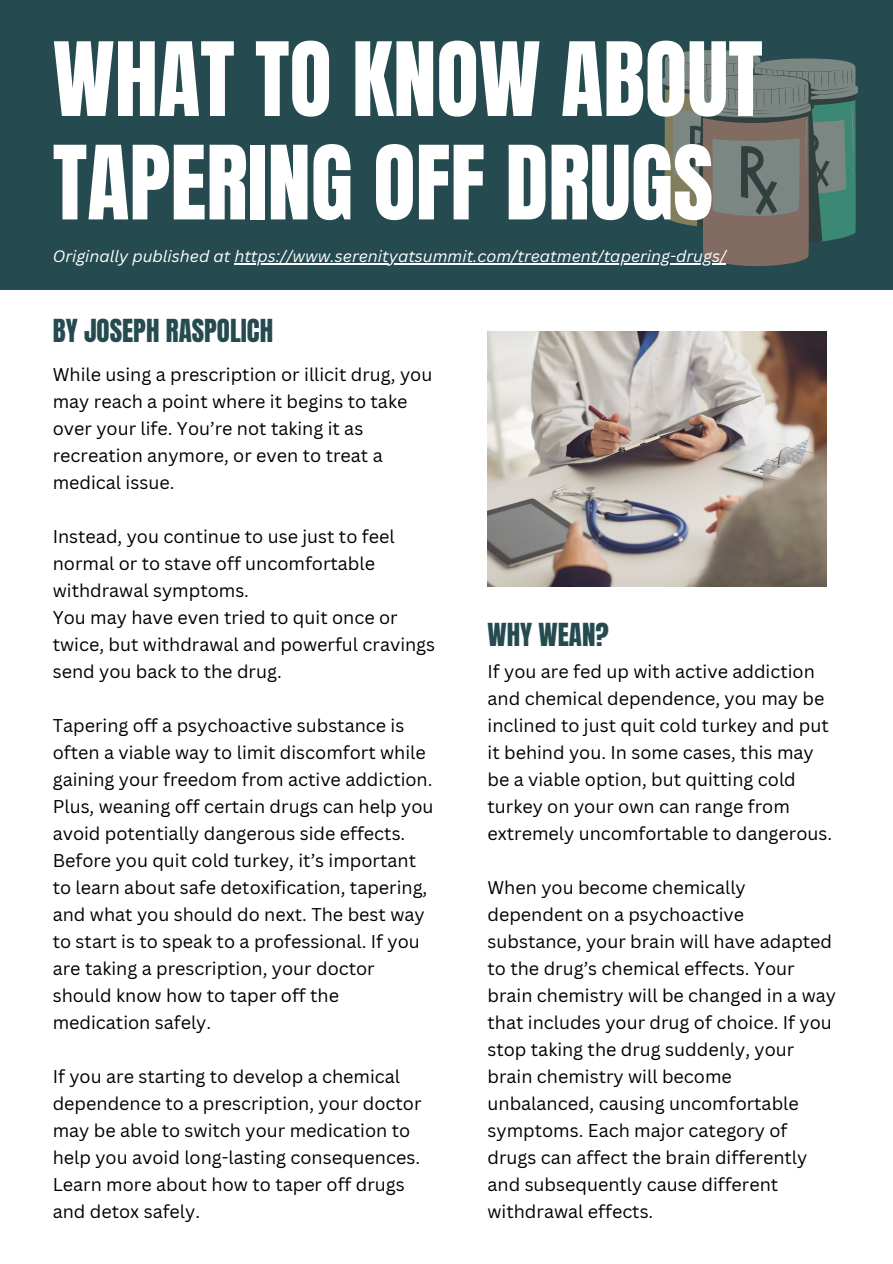
<style>
.page{position:relative;width:893px;height:1264px;background:#fff}
.page>*{position:absolute;margin:0;border:0;box-sizing:border-box;transform-origin:0 0}
.t1{font:86.85px/103.4px "Anton";color:#fff}
.t2{font:27px "Anton";color:#254b50}
.t3{font:18px/27px "Canva Sans";color:#000}
.t4{font:italic 16.05px "Canva Sans";color:#fff}
</style>
<div class="page">
<img style="left:487px;top:332px;width:339px;height:254px">
<div style="left:0;top:0;width:892px;height:290px;background:#254b50"></div>
<svg style="left:662px;top:50px;width:196px;height:216px;background:#65716a"></svg>
<hr style="left:234px;top:263px;width:492px;height:1px;background:#fff">
<p class="t1" style="left:53px;top:29px;width:711px">WHAT TO KNOW ABOUT<br>TAPERING OFF DRUGS</p>
<p class="t4" style="left:53px;top:245px;width:675px">Originally published at https://www.serenityatsummit.com/treatment/tapering-drugs/</p>
<p class="t2" style="left:53px;top:311px;width:222px">BY JOSEPH RASPOLICH</p>
<p class="t3" style="left:53px;top:360px;width:381px">While using a prescription or illicit drug, you may reach a point where it begins to take over your life. You’re not taking it as recreation anymore, or even to treat a medical issue.</p>
<p class="t3" style="left:53px;top:522px;width:343px">Instead, you continue to use just to feel normal or to stave off uncomfortable withdrawal symptoms.</p>
<p class="t3" style="left:53px;top:603px;width:384px">You may have even tried to quit once or twice, but withdrawal and powerful cravings send you back to the drug.</p>
<p class="t3" style="left:53px;top:711px;width:382px">Tapering off a psychoactive substance is often a viable way to limit discomfort while gaining your freedom from active addiction.<br>Plus, weaning off certain drugs can help you avoid potentially dangerous side effects.</p>
<p class="t3" style="left:53px;top:846px;width:376px">Before you quit cold turkey, it’s important to learn about safe detoxification, tapering, and what you should do next. The best way to start is to speak to a professional. If you are taking a prescription, your doctor should know how to taper off the medication safely.</p>
<p class="t3" style="left:53px;top:1062px;width:370px">If you are starting to develop a chemical dependence to a prescription, your doctor may be able to switch your medication to help you avoid long-lasting consequences.</p>
<p class="t3" style="left:53px;top:1170px;width:353px">Learn more about how to taper off drugs and detox safely.</p>
<p class="t2" style="left:487px;top:615px;width:123px">WHY WEAN?</p>
<p class="t3" style="left:487px;top:657px;width:346px">If you are fed up with active addiction and chemical dependence, you may be inclined to just quit cold turkey and put it behind you. In some cases, this may be a viable option, but quitting cold turkey on your own can range from extremely uncomfortable to dangerous.</p>
<p class="t3" style="left:487px;top:873px;width:350px">When you become chemically dependent on a psychoactive substance, your brain will have adapted to the drug’s chemical effects. Your brain chemistry will be changed in a way that includes your drug of choice. If you stop taking the drug suddenly, your brain chemistry will become unbalanced, causing uncomfortable symptoms. Each major category of drugs can affect the brain differently and subsequently cause different withdrawal effects.</p>
</div>
